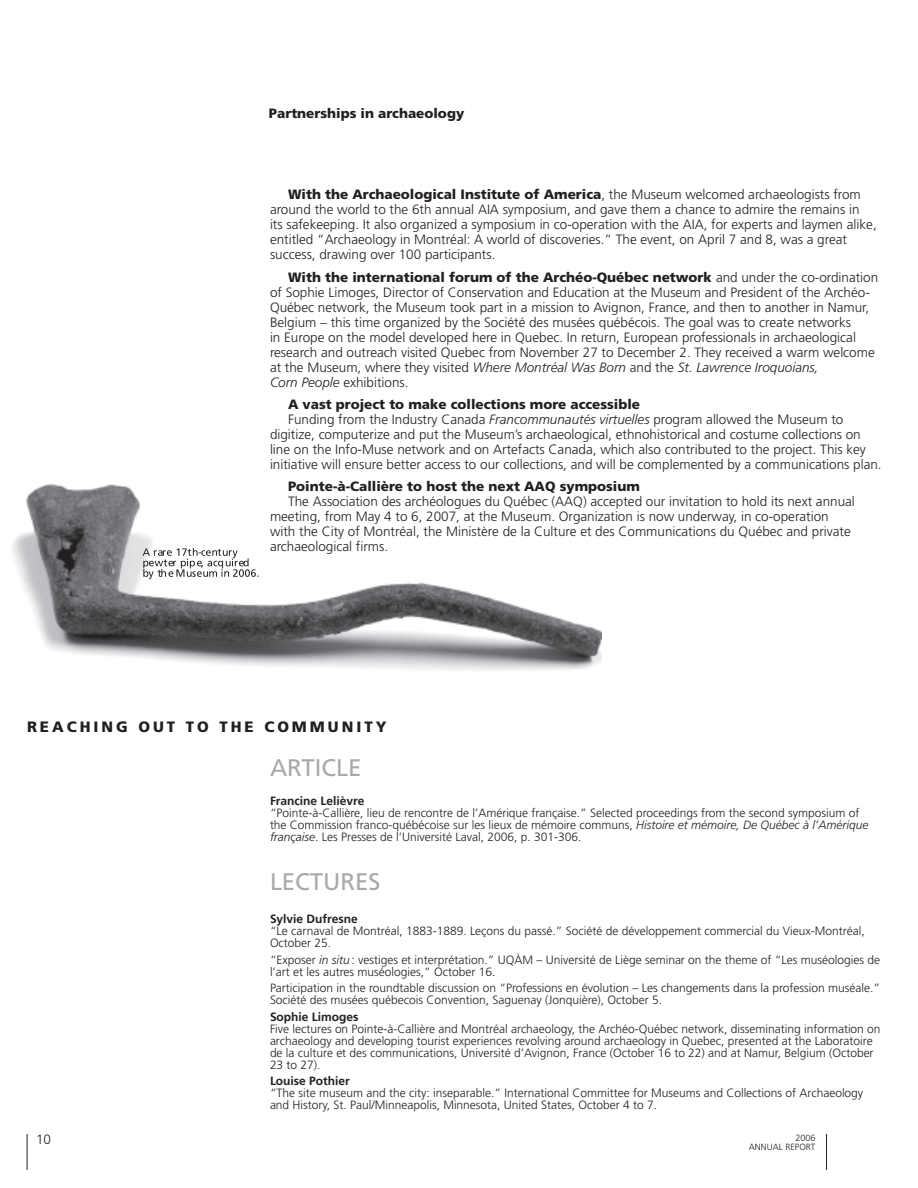
<style>
.page{position:relative;width:918px;height:1188px;background:#fff}
.page>*{position:absolute;margin:0;border:0;box-sizing:border-box;transform-origin:0 0}
.t1{font:24px "Frutiger";color:#a8a9ad}
.t2{font:900 15px "Frutiger";letter-spacing:.2em;color:#231f20}
.t3{font:300 13.5px/15px "Frutiger";color:#231f20}
.t4{font:900 13.5px "Frutiger";color:#231f20}
.t5{font:300 12px/12px "Frutiger";color:#231f20}
.t6{font:700 12px "Frutiger";color:#231f20}
.t7{font:300 9px/9px "Frutiger";color:#231f20;text-align:right}
.s1{font-weight:900}
.s2{font-style:italic}
</style>
<div class="page">
<hr style="left:826px;top:1134px;width:1px;height:36px;background:#231f20">
<hr style="left:27px;top:1134px;width:1px;height:36px;background:#231f20">
<img style="left:12px;top:483px;width:589px;height:188px">
<img style="left:143px;top:548px;width:95px;height:10px">
<img style="left:143px;top:559px;width:90px;height:9px">
<img style="left:143px;top:569px;width:107px;height:10px">
<p class="t4" style="left:269px;top:108px;width:197px">Partnerships in archaeology</p>
<p class="t3" style="left:270px;top:188px;width:608px;text-indent:18px"><span class="s1">With the Archaeological Institute of America</span>, the Museum welcomed archaeologists from around the world to the 6th annual AIA symposium, and gave them a chance to admire the remains in<br>its safekeeping. It also organized a symposium in co-operation with the AIA, for experts and laymen alike, entitled “Archaeology in Montréal: A world of discoveries.” The event, on April 7 and 8, was a great success, drawing over 100 participants.</p>
<p class="t3" style="left:270px;top:270px;width:610px;text-indent:18px"><span class="s1">With the international forum of the Archéo-Québec network</span> and under the co-ordination of Sophie Limoges, Director of Conservation and Education at the Museum and President of the Archéo-Québec network, the Museum took part in a mission to Avignon, France, and then to another in Namur, Belgium – this time organized by the Société des musées québécois. The goal was to create networks<br>in Europe on the model developed here in Quebec. In return, European professionals in archaeological research and outreach visited Quebec from November 27 to December 2. They received a warm welcome at the Museum, where they visited <span class="s2">Where Montréal Was Born</span> and the <span class="s2">St. Lawrence Iroquoians,<br>Corn People</span> exhibitions.</p>
<p class="t4" style="left:288px;top:399px;width:354px">A vast project to make collections more accessible</p>
<p class="t3" style="left:288px;top:413px;width:557px">Funding from the Industry Canada <span class="s2">Francommunautés virtuelles</span> program allowed the Museum to</p>
<p class="t3" style="left:270px;top:428px;width:592px">digitize, computerize and put the Museum’s archaeological, ethnohistorical and costume collections on</p>
<p class="t3" style="left:270px;top:443px;width:597px">line on the Info-Muse network and on Artefacts Canada, which also contributed to the project. This key</p>
<p class="t3" style="left:270px;top:458px;width:613px">initiative will ensure better access to our collections, and will be complemented by a communications plan.</p>
<p class="t4" style="left:288px;top:481px;width:353px">Pointe-à-Callière to host the next AAQ symposium</p>
<p class="t3" style="left:270px;top:495px;width:586px;text-indent:18px">The Association des archéologues du Québec (AAQ) accepted our invitation to hold its next annual meeting, from May 4 to 6, 2007, at the Museum. Organization is now underway, in co-operation with the City of Montréal, the Ministère de la Culture et des Communications du Québec and private archaeological firms.</p>
<p class="t2" style="left:27px;top:720px;width:361px">REACHING OUT TO THE COMMUNITY</p>
<p class="t3" style="left:36px;top:1133px;width:16px">10</p>
<h1 class="t1" style="left:270px;top:758px;width:93px">ARTICLE</h1>
<p class="t6" style="left:270px;top:796px;width:96px">Francine Lelièvre</p>
<p class="t5" style="left:270px;top:807px;width:600px">“Pointe-à-Callière, lieu de rencontre de l’Amérique française.” Selected proceedings from the second symposium of the Commission franco-québécoise sur les lieux de mémoire communs, <span class="s2">Histoire et mémoire, De Québec à l’Amérique française</span>. Les Presses de l’Université Laval, 2006, p. 301-306.</p>
<h1 class="t1" style="left:270px;top:872px;width:112px">LECTURES</h1>
<p class="t6" style="left:270px;top:914px;width:89px">Sylvie Dufresne</p>
<p class="t5" style="left:270px;top:926px;width:596px">“Le carnaval de Montréal, 1883-1889. Leçons du passé.” Société de développement commercial du Vieux-Montréal,<br>October 25.</p>
<p class="t5" style="left:270px;top:955px;width:612px">“Exposer <span class="s2">in situ</span>: vestiges et interprétation.” UQÀM – Université de Liège seminar on the theme of “Les muséologies de l’art et les autres muséologies,” October 16.</p>
<p class="t5" style="left:270px;top:983px;width:612px">Participation in the roundtable discussion on “Professions en évolution – Les changements dans la profession muséale.”<br>Société des musées québecois Convention, Saguenay (Jonquière), October 5.</p>
<p class="t6" style="left:270px;top:1012px;width:90px">Sophie Limoges</p>
<p class="t5" style="left:270px;top:1024px;width:612px">Five lectures on Pointe-à-Callière and Montréal archaeology, the Archéo-Québec network, disseminating information on archaeology and developing tourist experiences revolving around archaeology in Quebec, presented at the Laboratoire de la culture et des communications, Université d’Avignon, France (October 16 to 22) and at Namur, Belgium (October 23 to 27).</p>
<p class="t6" style="left:270px;top:1076px;width:81px">Louise Pothier</p>
<p class="t5" style="left:270px;top:1088px;width:595px">“The site museum and the city: inseparable.” International Committee for Museums and Collections of Archaeology and History, St. Paul/Minneapolis, Minnesota, United States, October 4 to 7.</p>
<p class="t7" style="left:749px;top:1134px;width:68px">2006<br>ANNUAL REPORT</p>
</div>
